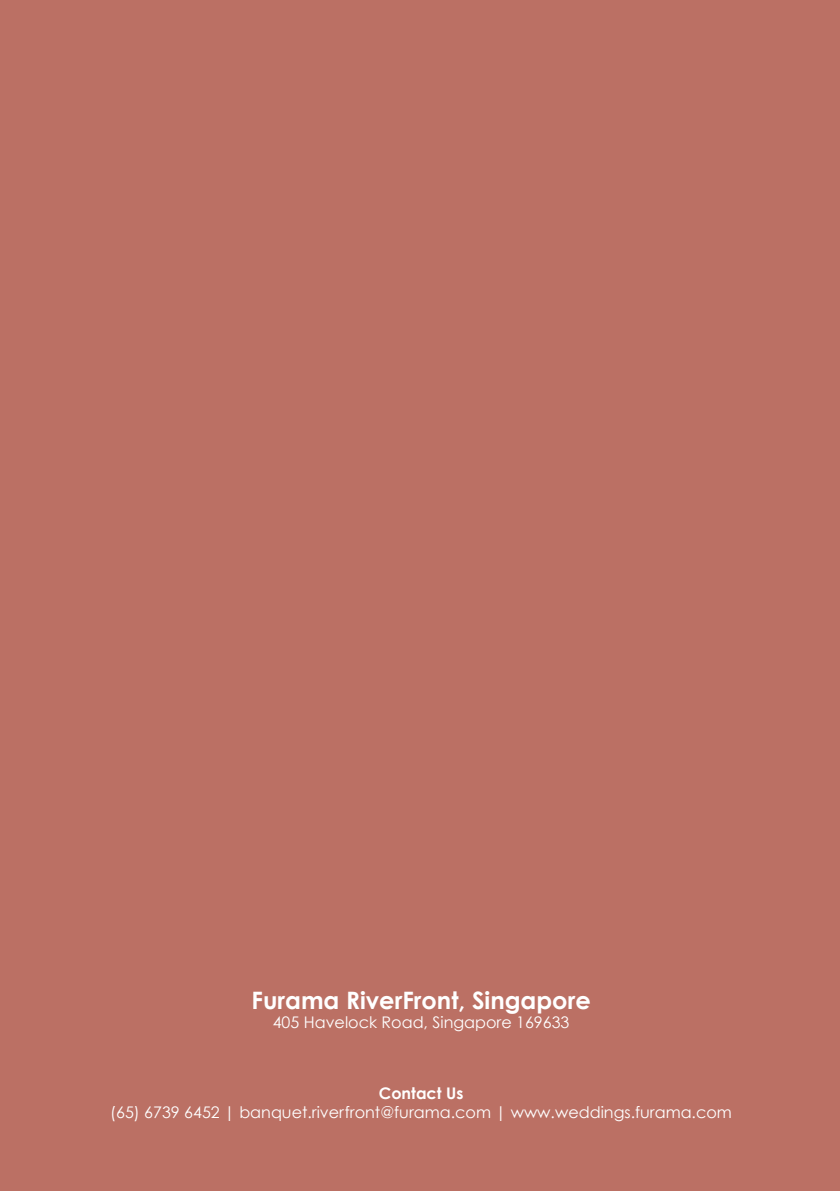
<style>
.page{position:relative;width:840px;height:1191px;background:#fff}
.page>*{position:absolute;margin:0;border:0;box-sizing:border-box;transform-origin:0 0}
.t1{font:700 24px "Century Gothic";color:#fff}
.t2{font:16px "Century Gothic";color:#fff}
.t3{font:700 16px "Century Gothic";color:#fff}
</style>
<div class="page">
<div style="left:0;top:0;width:839px;height:1191px;background:#bb7064"></div>
<h1 class="t1" style="left:251px;top:985px;width:340px">Furama RiverFront, Singapore</h1>
<p class="t2" style="left:272px;top:1012px;width:298px">405 Havelock Road, Singapore 169633</p>
<p class="t3" style="left:378px;top:1083px;width:86px">Contact Us</p>
<p class="t2" style="left:110px;top:1102px;width:622px">(65) 6739 6452 | banquet.riverfront@furama.com | www.weddings.furama.com</p>
</div>
